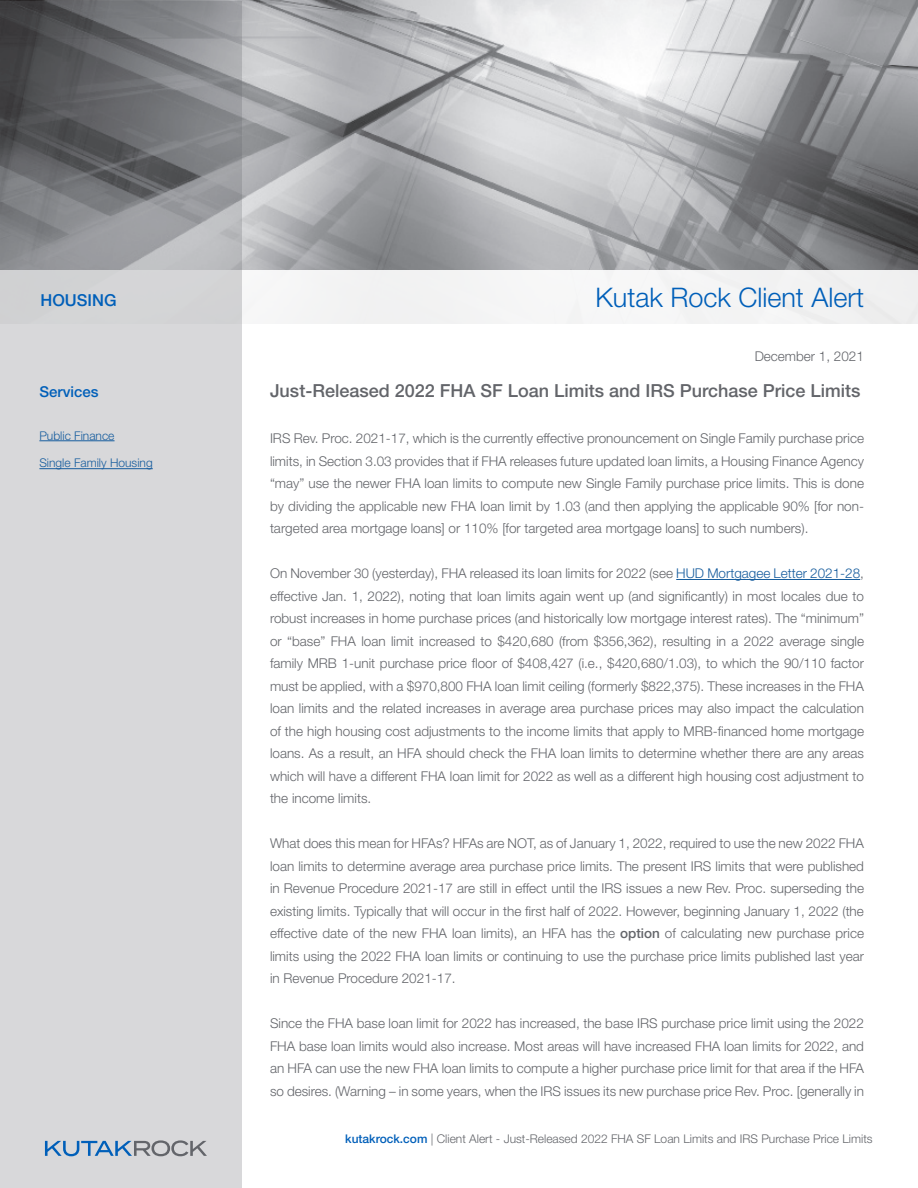
<style>
.page{position:relative;width:918px;height:1188px;background:#fff}
.page>*{position:absolute;margin:0;border:0;box-sizing:border-box;transform-origin:0 0}
.t1{font:300 27px "Helvetica Neue LT Std";color:#005fb9}
.t2{font:500 18px "Helvetica Neue LT Std";color:#63656a}
.t3{font:500 16.5px "Helvetica Neue LT Std";color:#005fb9}
.t4{font:500 15px "Helvetica Neue LT Std";color:#005fb9}
.t5{font:300 13.5px/22.5px "Helvetica Neue LT Std";color:#63656a;text-align:justify}
.t6{font:300 12px "Helvetica Neue LT Std";color:#63656a}
.t7{font:300 12px "Helvetica Neue LT Std";color:#175d9e}
.s1{color:#175d9e}
.s2{font-weight:500}
.s3{font-weight:500;color:#005fb9}
</style>
<div class="page">
<img style="left:0;top:0;width:918px;height:270px">
<hr style="left:676px;top:579px;width:184px;height:1px;background:#175d9e">
<div style="left:0;top:270px;width:918px;height:54px;background:#f3f3f4"></div>
<svg style="left:0;top:2px;width:241px;height:1186px;background:#c1c2c4"></svg>
<svg style="left:45px;top:1140px;width:162px;height:16px;background:#9eafc1"></svg>
<hr style="left:39px;top:440px;width:76px;height:1px;background:#175d9e">
<hr style="left:39px;top:468px;width:114px;height:1px;background:#175d9e">
<p class="t3" style="left:40px;top:291px;width:78px">HOUSING</p>
<p class="t4" style="left:39px;top:383px;width:61px">Services</p>
<p class="t7" style="left:39px;top:428px;width:77px">Public Finance</p>
<p class="t7" style="left:39px;top:456px;width:115px">Single Family Housing</p>
<p class="t1" style="left:595px;top:281px;width:270px">Kutak Rock Client Alert</p>
<p class="t5" style="left:755px;top:344px;width:111px">December 1, 2021</p>
<p class="t2" style="left:270px;top:380px;width:592px">Just-Released 2022 FHA SF Loan Limits and IRS Purchase Price Limits</p>
<p class="t5" style="left:270px;top:427px;width:596px">IRS Rev. Proc. 2021-17, which is the currently effective pronouncement on Single Family purchase price limits, in Section 3.03 provides that if FHA releases future updated loan limits, a Housing Finance Agency “may” use the newer FHA loan limits to compute new Single Family purchase price limits. This is done by dividing the applicable new FHA loan limit by 1.03 (and then applying the applicable 90% [for non&shy;targeted area mortgage loans] or 110% [for targeted area mortgage loans] to such numbers).</p>
<p class="t5" style="left:270px;top:562px;width:596px">On November 30 (yesterday), FHA released its loan limits for 2022 (see <span class="s1">HUD Mortgagee Letter 2021-28</span>, effective Jan. 1, 2022), noting that loan limits again went up (and significantly) in most locales due to robust increases in home purchase prices (and historically low mortgage interest rates). The “minimum” or “base” FHA loan limit increased to $420,680 (from $356,362), resulting in a 2022 average single family MRB 1-unit purchase price floor of $408,427 (i.e., $420,680/1.03), to which the 90/110 factor must be applied, with a $970,800 FHA loan limit ceiling (formerly $822,375). These increases in the FHA loan limits and the related increases in average area purchase prices may also impact the calculation of the high housing cost adjustments to the income limits that apply to MRB-financed home mortgage loans. As a result, an HFA should check the FHA loan limits to determine whether there are any areas which will have a different FHA loan limit for 2022 as well as a different high housing cost adjustment to the income limits.</p>
<p class="t5" style="left:270px;top:832px;width:596px">What does this mean for HFAs? HFAs are NOT, as of January 1, 2022, required to use the new 2022 FHA loan limits to determine average area purchase price limits. The present IRS limits that were published in Revenue Procedure 2021-17 are still in effect until the IRS issues a new Rev. Proc. superseding the existing limits. Typically that will occur in the first half of 2022. However, beginning January 1, 2022 (the effective date of the new FHA loan limits), an HFA has the <span class="s2">option</span> of calculating new purchase price limits using the 2022 FHA loan limits or continuing to use the purchase price limits published last year in Revenue Procedure 2021-17.</p>
<p class="t5" style="left:270px;top:1012px;width:596px">Since the FHA base loan limit for 2022 has increased, the base IRS purchase price limit using the 2022<br>FHA base loan limits would also increase. Most areas will have increased FHA loan limits for 2022, and an HFA can use the new FHA loan limits to compute a higher purchase price limit for that area if the HFA so desires. (Warning – in some years, when the IRS issues its new purchase price Rev. Proc. [generally in</p>
<p class="t6" style="left:345px;top:1131px;width:529px"><span class="s3">kutakrock.com</span> | Client Alert - Just-Released 2022 FHA SF Loan Limits and IRS Purchase Price Limits</p>
</div>
